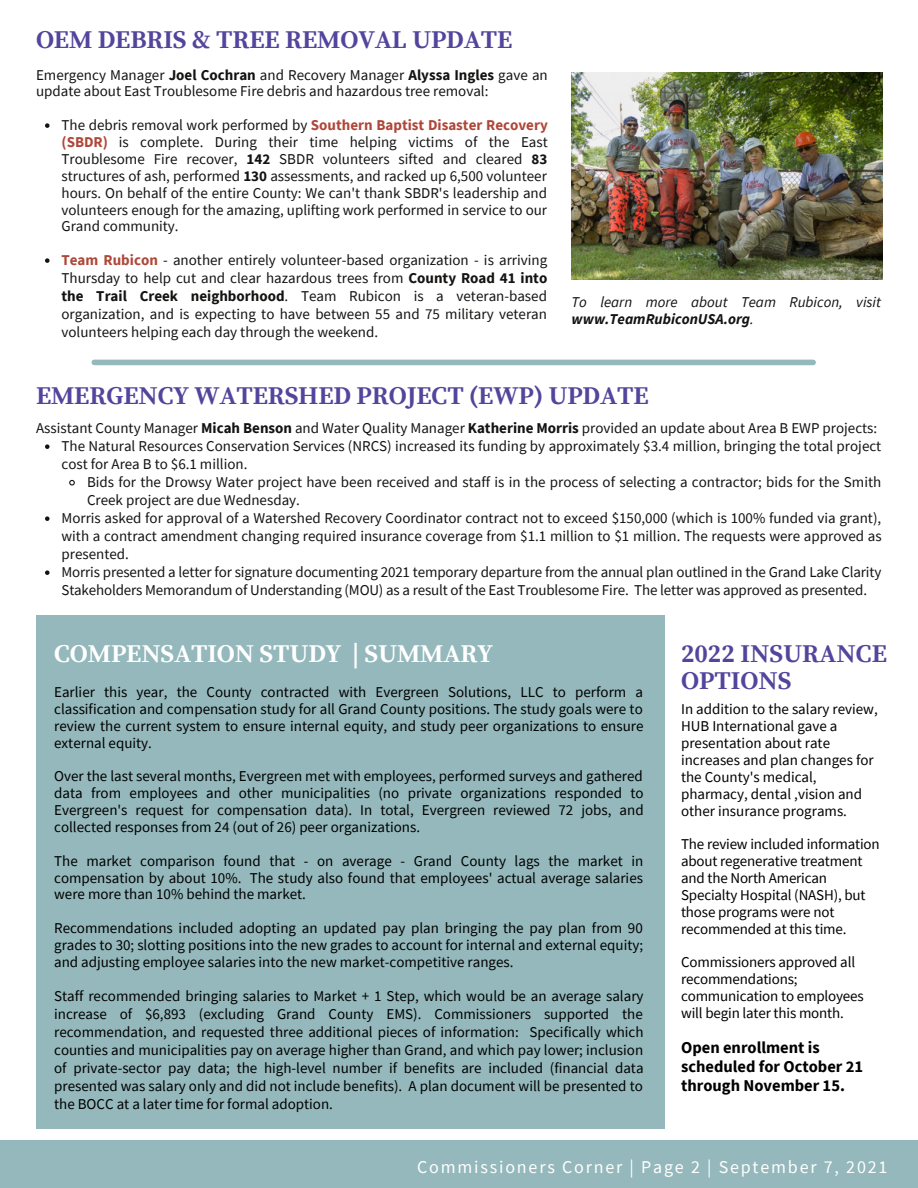
<style>
.page{position:relative;width:918px;height:1188px;background:#fff}
.page>*{position:absolute;margin:0;border:0;box-sizing:border-box;transform-origin:0 0}
.t1{font:700 25.5px "Source Serif Pro";letter-spacing:-.005em;color:#53459c}
.t2{font:700 25.5px "Source Serif Pro";letter-spacing:-.005em;color:#fff}
.t3{font:18px "Source Sans Pro";letter-spacing:.1em;color:#fff}
.t4{font:700 16.5px/19.2px "Source Sans Pro";color:#000}
.t5{font:15px/16.8px "Source Sans Pro";color:#000;text-align:justify}
.t6{font:15px/18px "Source Sans Pro";color:#141312}
.t7{font:italic 15px/16.8px "Source Sans Pro";color:#141312}
.s1{font-weight:700}
.s2{font-weight:700;color:#af4739}
</style>
<div class="page">
<div style="left:0;top:1140px;width:918px;height:48px;background:#94b8bb"></div>
<img style="left:572px;top:73px;width:310px;height:207px">
<div style="left:94px;top:360px;width:719px;height:5px;background:#94b8bb"></div>
<svg style="left:45px;top:444px;width:5px;height:5px"></svg>
<svg style="left:69px;top:479px;width:6px;height:7px"></svg>
<svg style="left:45px;top:516px;width:5px;height:5px"></svg>
<svg style="left:45px;top:570px;width:5px;height:5px"></svg>
<svg style="left:45px;top:123px;width:5px;height:5px"></svg>
<svg style="left:45px;top:258px;width:5px;height:5px"></svg>
<div style="left:36px;top:615px;width:629px;height:513px;background:#94b8bb"></div>
<p class="t1" style="left:36px;top:24px;width:478px">OEM DEBRIS &amp; TREE REMOVAL UPDATE</p>
<p class="t6" style="left:36px;top:66px;width:513px;line-height:16.8px">Emergency Manager <span class="s1">Joel Cochran</span> and Recovery Manager <span class="s1">Alyssa Ingles</span> gave an update about East Troublesome Fire debris and hazardous tree removal:</p>
<p class="t6" style="left:62px;top:116px;width:488px;line-height:16.8px;text-align:justify">The debris removal work performed by <span class="s2">Southern Baptist Disaster Recovery (SBDR)</span> is complete. During their time helping victims of the East Troublesome Fire recover, <span class="s1">142</span> SBDR volunteers sifted and cleared <span class="s1">83 </span>structures of ash, performed <span class="s1">130</span> assessments, and racked up 6,500 volunteer hours. On behalf of the entire County: We can't thank SBDR's leadership and volunteers enough for the amazing, uplifting work performed in service to our Grand community.</p>
<p class="t6" style="left:62px;top:251px;width:487px;text-align:justify"><span class="s2">Team Rubicon</span> - another entirely volunteer-based organization - is arriving Thursday to help cut and clear hazardous trees from <span class="s1">County Road 41 into the Trail Creek neighborhood</span>. Team Rubicon is a veteran-based organization, and is expecting to have between 55 and 75 military veteran volunteers helping each day through the weekend.</p>
<p class="t7" style="left:572px;top:294px;width:311px">To learn more about Team Rubicon, visit <span class="s1">www.TeamRubiconUSA.org</span>.</p>
<p class="t1" style="left:36px;top:380px;width:614px">EMERGENCY WATERSHED PROJECT (EWP) UPDATE</p>
<p class="t6" style="left:36px;top:419px;width:843px">Assistant County Manager <span class="s1">Micah Benson</span> and Water Quality Manager <span class="s1">Katherine Morris</span> provided an update about Area B EWP projects:</p>
<p class="t6" style="left:62px;top:437px;width:821px">The Natural Resources Conservation Services (NRCS) increased its funding by approximately $3.4 million, bringing the total project cost for Area B to $6.1 million.</p>
<p class="t6" style="left:87px;top:473px;width:796px">Bids for the Drowsy Water project have been received and staff is in the process of selecting a contractor; bids for the Smith<br>Creek project are due Wednesday.</p>
<p class="t6" style="left:62px;top:509px;width:822px;text-align:justify">Morris asked for approval of a Watershed Recovery Coordinator contract not to exceed $150,000 (which is 100% funded via grant), with a contract amendment changing required insurance coverage from $1.1 million to $1 million. The requests were approved as presented.</p>
<p class="t6" style="left:62px;top:563px;width:821px">Morris presented a letter for signature documenting 2021 temporary departure from the annual plan outlined in the Grand Lake Clarity<br>Stakeholders Memorandum of Understanding (MOU) as a result of the East Troublesome Fire. The letter was approved as presented.</p>
<p class="t2" style="left:54px;top:639px;width:440px">COMPENSATION STUDY | SUMMARY</p>
<p class="t5" style="left:54px;top:683px;width:591px">Earlier this year, the County contracted with Evergreen Solutions, LLC to perform a classification and compensation study for all Grand County positions. The study goals were to review the current system to ensure internal equity, and study peer organizations to ensure external equity.</p>
<p class="t5" style="left:54px;top:768px;width:591px">Over the last several months, Evergreen met with employees, performed surveys and gathered data from employees and other municipalities (no private organizations responded to Evergreen's request for compensation data). In total, Evergreen reviewed 72 jobs, and collected responses from 24 (out of 26) peer organizations.</p>
<p class="t5" style="left:54px;top:852px;width:591px">The market comparison found that - on average - Grand County lags the market in compensation by about 10%. The study also found that employees' actual average salaries were more than 10% behind the market.</p>
<p class="t5" style="left:54px;top:919px;width:591px">Recommendations included adopting an updated pay plan bringing the pay plan from 90 grades to 30; slotting positions into the new grades to account for internal and external equity; and adjusting employee salaries into the new market-competitive ranges.</p>
<p class="t5" style="left:54px;top:986px;width:591px;line-height:18px">Staff recommended bringing salaries to Market + 1 Step, which would be an average salary increase of $6,893 (excluding Grand County EMS). Commissioners supported the recommendation, and requested three additional pieces of information: Specifically which counties and municipalities pay on average higher than Grand, and which pay lower; inclusion of private-sector pay data; the high-level number if benefits are included (financial data presented was salary only and did not include benefits). A plan document will be presented to the BOCC at a later time for formal adoption.</p>
<p class="t1" style="left:681px;top:639px;width:207px">2022 INSURANCE</p>
<p class="t1" style="left:681px;top:666px;width:112px">OPTIONS</p>
<p class="t5" style="left:681px;top:701px;width:198px;text-align:left">In addition to the salary review,<br>HUB International gave a presentation about rate increases and plan changes for the County's medical, pharmacy, dental ,vision and other insurance programs.</p>
<p class="t5" style="left:681px;top:836px;width:200px;text-align:left">The review included information about regenerative treatment and the North American<br>Specialty Hospital (NASH), but those programs were not recommended at this time.</p>
<p class="t5" style="left:681px;top:954px;width:184px;text-align:left">Commissioners approved all recommendations; communication to employees will begin later this month.</p>
<p class="t4" style="left:681px;top:1038px;width:184px">Open enrollment is scheduled for October 21 through November 15.</p>
<p class="t3" style="left:417px;top:1155px;width:472px">Commissioners Corner | Page 2 | September 7, 2021</p>
</div>
